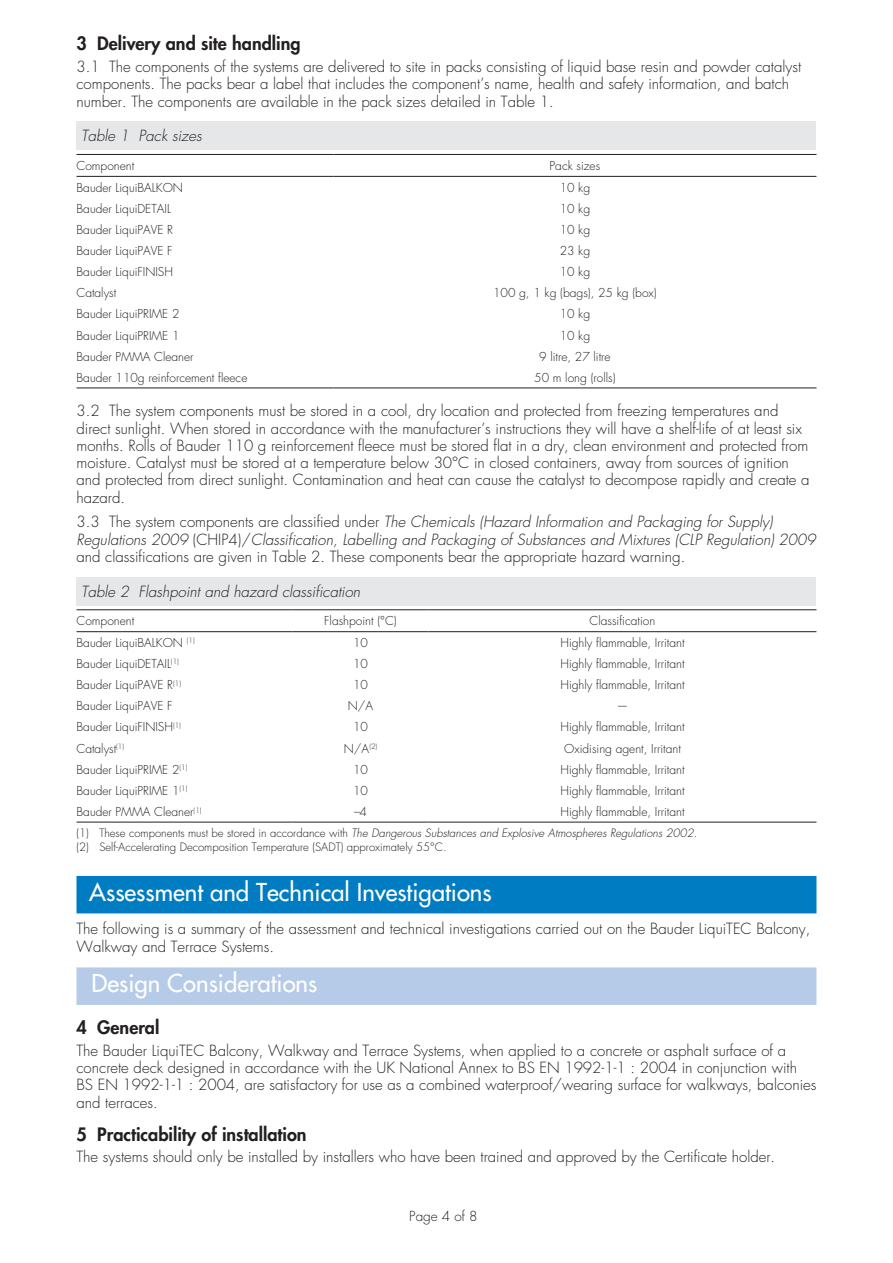
<style>
.page{position:relative;width:893px;height:1263px;background:#fff}
.page>*{position:absolute;margin:0;border:0;box-sizing:border-box;transform-origin:0 0}
.t1{font:24px "Futura";color:#fff}
.t2{font:800 18px "Futura";color:#231f20}
.t3{font:300 15px/17.2px "Futura";color:#231f20}
.t4{font:italic 300 15px/17.2px "Futura";color:#231f20}
.t5{font:300 13.5px "Futura";color:#231f20}
.t6{font:300 12px "Futura";color:#231f20}
.t7{font:300 11.25px/14.2px "Futura";color:#231f20}
.s1{font-style:normal}
.s2{font-style:italic}
</style>
<div class="page">
<div style="left:76px;top:876px;width:740px;height:37px;background:#007cc2"></div>
<div style="left:76px;top:967px;width:740px;height:38px;background:#b6cbe8"></div>
<div style="left:76px;top:121px;width:740px;height:29px;background:#e6e7e9"></div>
<hr style="left:76px;top:154px;width:257px;height:1px;background:#231f20">
<hr style="left:333px;top:154px;width:483px;height:1px;background:#231f20">
<hr style="left:76px;top:176px;width:257px;height:1px;background:#231f20">
<hr style="left:333px;top:176px;width:483px;height:1px;background:#231f20">
<hr style="left:76px;top:388px;width:257px;height:1px;background:#231f20">
<hr style="left:333px;top:388px;width:483px;height:1px;background:#231f20">
<div style="left:76px;top:577px;width:740px;height:28px;background:#e6e7e9"></div>
<hr style="left:76px;top:609px;width:217px;height:1px;background:#231f20">
<hr style="left:293px;top:609px;width:135px;height:1px;background:#231f20">
<hr style="left:428px;top:609px;width:388px;height:1px;background:#231f20">
<hr style="left:76px;top:631px;width:217px;height:1px;background:#231f20">
<hr style="left:293px;top:631px;width:135px;height:1px;background:#231f20">
<hr style="left:428px;top:631px;width:388px;height:1px;background:#231f20">
<hr style="left:76px;top:822px;width:217px;height:1px;background:#231f20">
<hr style="left:293px;top:822px;width:135px;height:1px;background:#231f20">
<hr style="left:428px;top:822px;width:388px;height:1px;background:#231f20">
<p class="t2" style="left:76px;top:32px;width:226px">3 Delivery and site handling</p>
<p class="t3" style="left:76px;top:58px;width:726px">3.1 The components of the systems are delivered to site in packs consisting of liquid base resin and powder catalyst components. The packs bear a label that includes the component’s name, health and safety information, and batch number. The components are available in the pack sizes detailed in Table 1.</p>
<p class="t4" style="left:81px;top:128px;width:122px">Table 1 Pack sizes</p>
<p class="t6" style="left:76px;top:158px;width:59px">Component</p>
<p class="t6" style="left:550px;top:158px;width:52px">Pack sizes</p>
<p class="t6" style="left:76px;top:180px;width:108px">Bauder LiquiBALKON</p>
<p class="t6" style="left:560px;top:180px;width:32px">10 kg</p>
<p class="t6" style="left:76px;top:201px;width:96px">Bauder LiquiDETAIL</p>
<p class="t6" style="left:560px;top:201px;width:32px">10 kg</p>
<p class="t6" style="left:76px;top:222px;width:98px">Bauder LiquiPAVE R</p>
<p class="t6" style="left:560px;top:222px;width:32px">10 kg</p>
<p class="t6" style="left:76px;top:243px;width:98px">Bauder LiquiPAVE F</p>
<p class="t6" style="left:560px;top:243px;width:32px">23 kg</p>
<p class="t6" style="left:76px;top:264px;width:98px">Bauder LiquiFINISH</p>
<p class="t6" style="left:560px;top:264px;width:32px">10 kg</p>
<p class="t6" style="left:76px;top:286px;width:41px">Catalyst</p>
<p class="t6" style="left:493px;top:286px;width:165px">100 g, 1 kg (bags), 25 kg (box)</p>
<p class="t6" style="left:76px;top:307px;width:105px">Bauder LiquiPRIME 2</p>
<p class="t6" style="left:560px;top:307px;width:32px">10 kg</p>
<p class="t6" style="left:76px;top:328px;width:105px">Bauder LiquiPRIME 1</p>
<p class="t6" style="left:560px;top:328px;width:32px">10 kg</p>
<p class="t6" style="left:76px;top:349px;width:119px">Bauder PMMA Cleaner</p>
<p class="t6" style="left:539px;top:349px;width:73px">9 litre, 27 litre</p>
<p class="t6" style="left:76px;top:370px;width:172px">Bauder 110g reinforcement fleece</p>
<p class="t6" style="left:534px;top:370px;width:83px">50 m long (rolls)</p>
<p class="t3" style="left:76px;top:403px;width:735px">3.2 The system components must be stored in a cool, dry location and protected from freezing temperatures and direct sunlight. When stored in accordance with the manufacturer’s instructions they will have a shelf-life of at least six months. Rolls of Bauder 110 g reinforcement fleece must be stored flat in a dry, clean environment and protected from moisture. Catalyst must be stored at a temperature below 30°C in closed containers, away from sources of ignition and protected from direct sunlight. Contamination and heat can cause the catalyst to decompose rapidly and create a hazard.</p>
<p class="t4" style="left:76px;top:514px;width:741px"><span class="s1">3.3 The system components are classified under</span> The Chemicals (Hazard Information and Packaging for Supply)<br>Regulations 2009 <span class="s1">(CHIP4)/</span>Classification, Labelling and Packaging of Substances and Mixtures (CLP Regulation) 2009 <span class="s1">and classifications are given in Table 2. These components bear the appropriate hazard warning.</span></p>
<p class="t4" style="left:81px;top:583px;width:281px">Table 2 Flashpoint and hazard classification</p>
<p class="t6" style="left:76px;top:614px;width:59px">Component</p>
<p class="t6" style="left:324px;top:614px;width:74px">Flashpoint (°C)</p>
<p class="t6" style="left:590px;top:614px;width:67px">Classification</p>
<p class="t6" style="left:76px;top:635px;width:120px">Bauder LiquiBALKON <sup>(1)</sup></p>
<p class="t6" style="left:353px;top:635px;width:16px">10</p>
<p class="t6" style="left:560px;top:635px;width:126px">Highly flammable, Irritant</p>
<p class="t6" style="left:76px;top:656px;width:104px">Bauder LiquiDETAIL<sup>(1)</sup></p>
<p class="t6" style="left:353px;top:656px;width:16px">10</p>
<p class="t6" style="left:560px;top:656px;width:126px">Highly flammable, Irritant</p>
<p class="t6" style="left:76px;top:677px;width:106px">Bauder LiquiPAVE R<sup>(1)</sup></p>
<p class="t6" style="left:353px;top:677px;width:16px">10</p>
<p class="t6" style="left:560px;top:677px;width:126px">Highly flammable, Irritant</p>
<p class="t6" style="left:76px;top:699px;width:98px">Bauder LiquiPAVE F</p>
<p class="t6" style="left:348px;top:699px;width:27px">N/A</p>
<p class="t6" style="left:616px;top:699px;width:13px">—</p>
<p class="t6" style="left:76px;top:720px;width:106px">Bauder LiquiFINISH<sup>(1)</sup></p>
<p class="t6" style="left:353px;top:720px;width:16px">10</p>
<p class="t6" style="left:560px;top:720px;width:126px">Highly flammable, Irritant</p>
<p class="t6" style="left:76px;top:741px;width:49px">Catalyst<sup>(1)</sup></p>
<p class="t6" style="left:344px;top:741px;width:35px">N/A<sup>(2)</sup></p>
<p class="t6" style="left:564px;top:741px;width:118px">Oxidising agent, Irritant</p>
<p class="t6" style="left:76px;top:762px;width:112px">Bauder LiquiPRIME 2<sup>(1)</sup></p>
<p class="t6" style="left:353px;top:762px;width:16px">10</p>
<p class="t6" style="left:560px;top:762px;width:126px">Highly flammable, Irritant</p>
<p class="t6" style="left:76px;top:783px;width:112px">Bauder LiquiPRIME 1<sup>(1)</sup></p>
<p class="t6" style="left:353px;top:783px;width:16px">10</p>
<p class="t6" style="left:560px;top:783px;width:126px">Highly flammable, Irritant</p>
<p class="t6" style="left:76px;top:804px;width:127px">Bauder PMMA Cleaner<sup>(1)</sup></p>
<p class="t6" style="left:354px;top:804px;width:14px">–4</p>
<p class="t6" style="left:560px;top:804px;width:126px">Highly flammable, Irritant</p>
<p class="t7" style="left:76px;top:826px;width:622px">(1) These components must be stored in accordance with <span class="s2">The Dangerous Substances and Explosive Atmospheres Regulations 2002</span>. (2) Self-Accelerating Decomposition Temperature (SADT) approximately 55°C.</p>
<h1 class="t1" style="left:89px;top:877px;width:404px">Assessment and Technical Investigations</h1>
<p class="t3" style="left:76px;top:921px;width:735px">The following is a summary of the assessment and technical investigations carried out on the Bauder LiquiTEC Balcony,<br>Walkway and Terrace Systems.</p>
<h1 class="t1" style="left:91px;top:968px;width:227px">Design Considerations</h1>
<p class="t2" style="left:76px;top:1016px;width:84px">4 General</p>
<p class="t3" style="left:76px;top:1042px;width:741px">The Bauder LiquiTEC Balcony, Walkway and Terrace Systems, when applied to a concrete or asphalt surface of a concrete deck designed in accordance with the UK National Annex to BS EN 1992-1-1 : 2004 in conjunction with BS EN 1992-1-1 : 2004, are satisfactory for use as a combined waterproof/wearing surface for walkways, balconies and terraces.</p>
<p class="t2" style="left:76px;top:1123px;width:232px">5 Practicability of installation</p>
<p class="t3" style="left:76px;top:1149px;width:700px">The systems should only be installed by installers who have been trained and approved by the Certificate holder.</p>
<p class="t5" style="left:409px;top:1208px;width:70px">Page 4 of 8</p>
</div>
